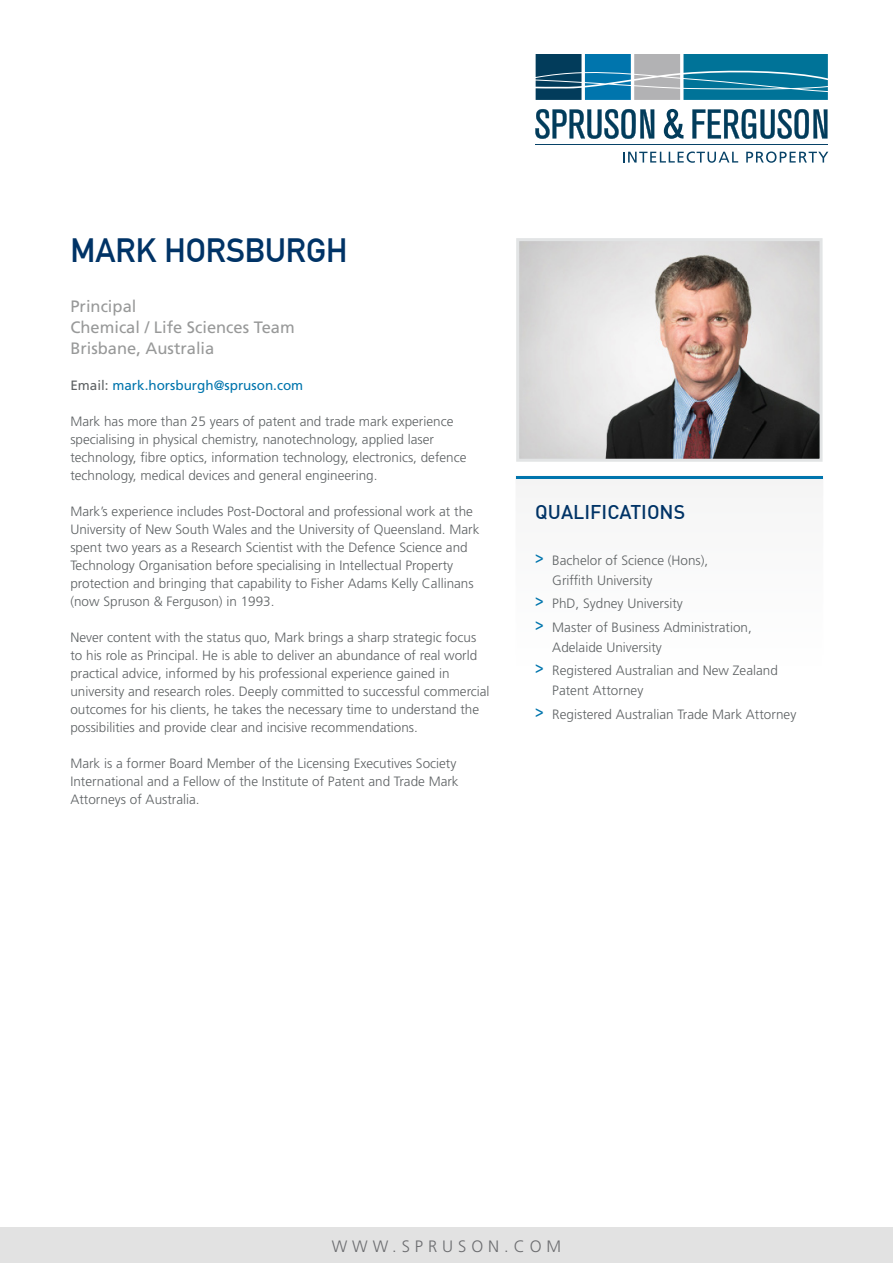
<style>
.page{position:relative;width:893px;height:1263px;background:#fff}
.page>*{position:absolute;margin:0;border:0;box-sizing:border-box;transform-origin:0 0}
.Name{font:33px "DIN1451 Com Mittelschrift";color:#036}
.Heading{font:500 19.5px "DIN";color:#036}
.Position__City{font:16.5px "Frutiger LT Std";color:#989999}
.t1{font:300 16.5px "Frutiger";letter-spacing:.3em;color:#6c6d70}
.Text{font:300 13.5px/18px "Frutiger LT Std";color:#5e6264}
.Email{font:13.5px "Frutiger LT Std";color:#0075ad}
.s1{color:#5e6264}
.s2{font-family:"Arial Narrow";font-weight:400;font-size:18px;color:#0075ad}
</style>
<div class="page">
<div style="left:516px;top:476px;width:307px;height:240px;background:#fbfbfb"></div>
<hr style="left:516px;top:476px;width:307px;height:3px;background:#0075ad">
<div style="left:0;top:1228px;width:893px;height:35px;background:#e2e2e2"></div>
<svg style="left:536px;top:54px;width:292px;height:46px;background:#3684a1"></svg>
<hr style="left:535px;top:144px;width:293px;height:1px;background:#074267">
<svg style="left:535px;top:109px;width:119px;height:30px"></svg>
<svg style="left:664px;top:109px;width:19px;height:30px"></svg>
<svg style="left:692px;top:109px;width:135px;height:30px"></svg>
<svg style="left:623px;top:151px;width:115px;height:12px"></svg>
<svg style="left:746px;top:151px;width:82px;height:12px"></svg>
<img style="left:520px;top:242px;width:299px;height:216px">
<div style="left:516px;top:238px;width:307px;height:224px;border:3px solid #e2e4e5"></div>
<p class="Name" style="left:70px;top:231px;width:279px">MARK HORSBURGH</p>
<p class="Position__City" style="left:70px;top:297px;width:68px">Principal</p>
<p class="Position__City" style="left:70px;top:318px;width:226px">Chemical / Life Sciences Team</p>
<p class="Position__City" style="left:70px;top:339px;width:145px">Brisbane, Australia</p>
<p class="Email" style="left:70px;top:377px;width:234px"><span class="s1">Email:</span> mark.horsburgh@spruson.com</p>
<p class="Text" style="left:70px;top:413px;width:398px">Mark has more than 25 years of patent and trade mark experience specialising in physical chemistry, nanotechnology, applied laser technology, fibre optics, information technology, electronics, defence technology, medical devices and general engineering.</p>
<p class="Text" style="left:70px;top:503px;width:411px">Mark’s experience includes Post-Doctoral and professional work at the University of New South Wales and the University of Queensland. Mark spent two years as a Research Scientist with the Defence Science and Technology Organisation before specialising in Intellectual Property protection and bringing that capability to Fisher Adams Kelly Callinans (now Spruson &amp; Ferguson) in 1993.</p>
<p class="Text" style="left:70px;top:629px;width:421px">Never content with the status quo, Mark brings a sharp strategic focus to his role as Principal. He is able to deliver an abundance of real world practical advice, informed by his professional experience gained in university and research roles. Deeply committed to successful commercial outcomes for his clients, he takes the necessary time to understand the possibilities and provide clear and incisive recommendations.</p>
<p class="Text" style="left:70px;top:755px;width:390px">Mark is a former Board Member of the Licensing Executives Society<br>International and a Fellow of the Institute of Patent and Trade Mark<br>Attorneys of Australia.</p>
<p class="Heading" style="left:535px;top:500px;width:151px">QUALIFICATIONS</p>
<p class="Text" style="left:552px;top:551px;width:158px;line-height:19.5px;text-indent:-17px"><span class="s2">&gt;</span> Bachelor of Science (Hons),<br>Griffith University</p>
<p class="Text" style="left:535px;top:595px;width:149px"><span class="s2">&gt;</span> PhD, Sydney University</p>
<p class="Text" style="left:552px;top:618px;width:201px;line-height:19.5px;text-indent:-17px"><span class="s2">&gt;</span> Master of Business Administration,<br>Adelaide University</p>
<p class="Text" style="left:552px;top:661px;width:227px;line-height:19.5px;text-indent:-17px"><span class="s2">&gt;</span> Registered Australian and New Zealand<br>Patent Attorney</p>
<p class="Text" style="left:535px;top:705px;width:263px"><span class="s2">&gt;</span> Registered Australian Trade Mark Attorney</p>
<p class="t1" style="left:332px;top:1236px;width:231px">WWW.SPRUSON.COM</p>
</div>
